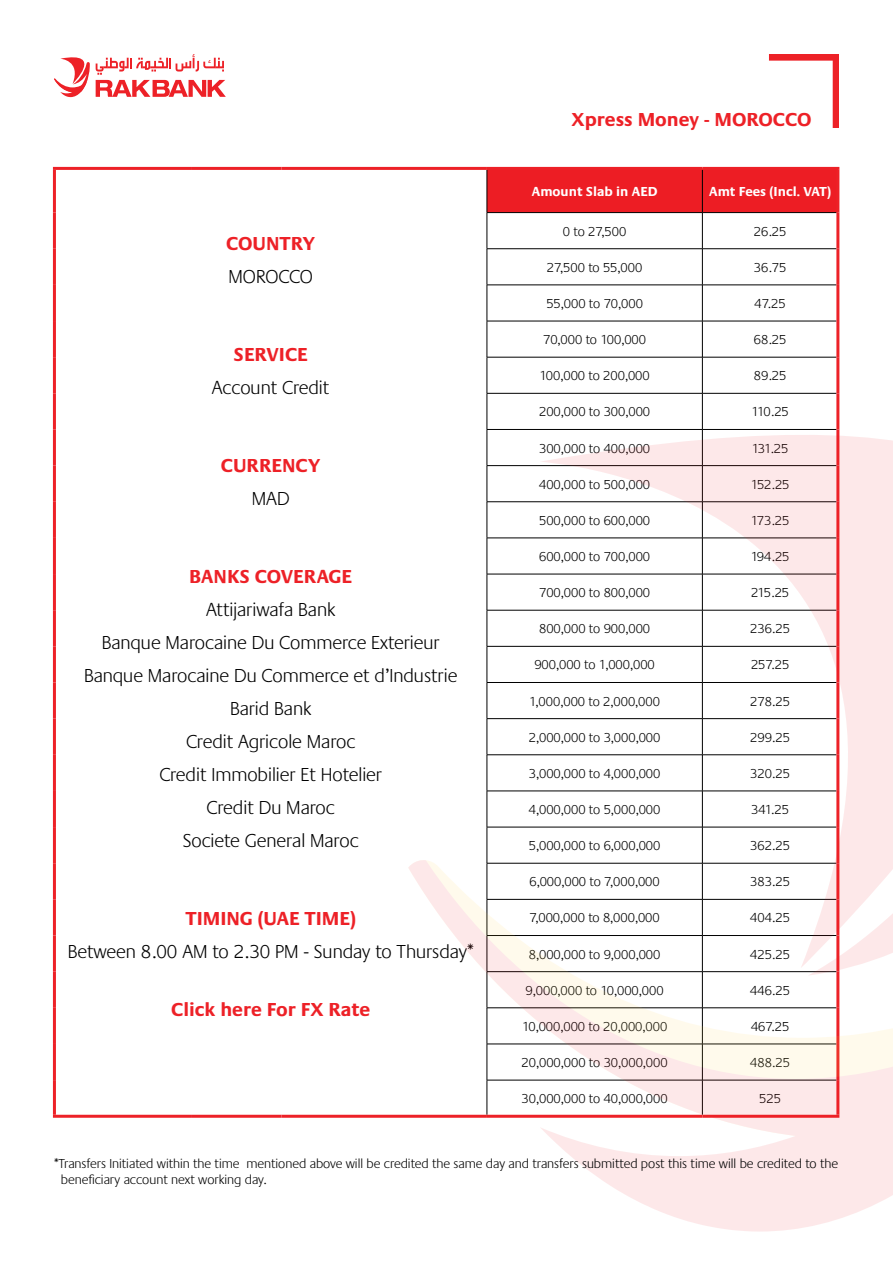
<style>
.page{position:relative;width:893px;height:1263px;background:#fff}
.page>*{position:absolute;margin:0;border:0;box-sizing:border-box;transform-origin:0 0}
.t1{font:300 19.5px/33px "Praxis";color:#000;text-align:center}
.t2{font:700 19.5px "Praxis";color:#ed2127}
.t3{font:300 13.5px/16.2px "Praxis";color:#000}
.t4{font:700 13.5px "Praxis";color:#fff}
</style>
<div class="page">
<div style="left:488px;top:170px;width:348px;height:42px;background:#ed1d24"></div>
<hr style="left:487px;top:170px;width:1px;height:42px;background:#000">
<hr style="left:702px;top:170px;width:1px;height:42px;background:#000">
<hr style="left:487px;top:212px;width:215px;height:1px;background:#000">
<hr style="left:487px;top:213px;width:1px;height:36px;background:#000">
<hr style="left:702px;top:212px;width:134px;height:1px;background:#000">
<hr style="left:702px;top:213px;width:1px;height:36px;background:#000">
<hr style="left:487px;top:248px;width:215px;height:1px;background:#000">
<hr style="left:487px;top:249px;width:1px;height:36px;background:#000">
<hr style="left:702px;top:248px;width:134px;height:1px;background:#000">
<hr style="left:702px;top:249px;width:1px;height:36px;background:#000">
<hr style="left:487px;top:285px;width:215px;height:1px;background:#000">
<hr style="left:487px;top:285px;width:1px;height:36px;background:#000">
<hr style="left:702px;top:285px;width:134px;height:1px;background:#000">
<hr style="left:702px;top:285px;width:1px;height:36px;background:#000">
<hr style="left:487px;top:321px;width:215px;height:1px;background:#000">
<hr style="left:487px;top:321px;width:1px;height:36px;background:#000">
<hr style="left:702px;top:321px;width:134px;height:1px;background:#000">
<hr style="left:702px;top:321px;width:1px;height:36px;background:#000">
<hr style="left:487px;top:357px;width:215px;height:1px;background:#000">
<hr style="left:487px;top:357px;width:1px;height:36px;background:#000">
<hr style="left:702px;top:357px;width:134px;height:1px;background:#000">
<hr style="left:702px;top:357px;width:1px;height:36px;background:#000">
<hr style="left:487px;top:393px;width:215px;height:1px;background:#000">
<hr style="left:487px;top:393px;width:1px;height:36px;background:#000">
<hr style="left:702px;top:393px;width:134px;height:1px;background:#000">
<hr style="left:702px;top:393px;width:1px;height:36px;background:#000">
<hr style="left:487px;top:429px;width:215px;height:1px;background:#000">
<hr style="left:487px;top:430px;width:1px;height:35px;background:#000">
<hr style="left:702px;top:429px;width:134px;height:1px;background:#000">
<hr style="left:702px;top:430px;width:1px;height:35px;background:#000">
<hr style="left:487px;top:465px;width:215px;height:1px;background:#000">
<hr style="left:487px;top:466px;width:1px;height:36px;background:#000">
<hr style="left:487px;top:501px;width:215px;height:1px;background:#000">
<hr style="left:487px;top:502px;width:1px;height:36px;background:#000">
<hr style="left:53px;top:167px;width:138px;height:3px;background:#ed2127">
<hr style="left:53px;top:170px;width:3px;height:43px;background:#ed2127">
<hr style="left:191px;top:167px;width:90px;height:3px;background:#ed2127">
<hr style="left:281px;top:167px;width:206px;height:3px;background:#ed2127">
<hr style="left:53px;top:213px;width:3px;height:36px;background:#ed2127">
<hr style="left:53px;top:249px;width:3px;height:36px;background:#ed2127">
<hr style="left:53px;top:285px;width:3px;height:36px;background:#ed2127">
<hr style="left:53px;top:321px;width:3px;height:36px;background:#ed2127">
<hr style="left:53px;top:357px;width:3px;height:36px;background:#ed2127">
<hr style="left:53px;top:393px;width:3px;height:36px;background:#ed2127">
<hr style="left:53px;top:429px;width:3px;height:37px;background:#ed2127">
<hr style="left:53px;top:466px;width:3px;height:36px;background:#ed2127">
<hr style="left:53px;top:502px;width:3px;height:36px;background:#ed2127">
<hr style="left:53px;top:538px;width:3px;height:36px;background:#ed2127">
<hr style="left:53px;top:574px;width:3px;height:36px;background:#ed2127">
<hr style="left:53px;top:610px;width:3px;height:36px;background:#ed2127">
<hr style="left:53px;top:646px;width:3px;height:36px;background:#ed2127">
<hr style="left:53px;top:682px;width:3px;height:37px;background:#ed2127">
<hr style="left:53px;top:719px;width:3px;height:36px;background:#ed2127">
<hr style="left:53px;top:755px;width:3px;height:36px;background:#ed2127">
<hr style="left:53px;top:791px;width:3px;height:36px;background:#ed2127">
<hr style="left:53px;top:827px;width:3px;height:36px;background:#ed2127">
<hr style="left:53px;top:863px;width:3px;height:36px;background:#ed2127">
<hr style="left:53px;top:899px;width:3px;height:36px;background:#ed2127">
<hr style="left:53px;top:935px;width:3px;height:37px;background:#ed2127">
<hr style="left:53px;top:972px;width:3px;height:36px;background:#ed2127">
<hr style="left:53px;top:1008px;width:3px;height:36px;background:#ed2127">
<hr style="left:53px;top:1044px;width:3px;height:36px;background:#ed2127">
<hr style="left:53px;top:1080px;width:3px;height:35px;background:#ed2127">
<hr style="left:487px;top:167px;width:215px;height:3px;background:#ed2127">
<hr style="left:702px;top:167px;width:137px;height:3px;background:#ed2127">
<hr style="left:836px;top:170px;width:3px;height:43px;background:#ed2127">
<hr style="left:836px;top:213px;width:3px;height:36px;background:#ed2127">
<hr style="left:836px;top:249px;width:3px;height:36px;background:#ed2127">
<hr style="left:836px;top:285px;width:3px;height:36px;background:#ed2127">
<hr style="left:836px;top:321px;width:3px;height:36px;background:#ed2127">
<hr style="left:836px;top:357px;width:3px;height:36px;background:#ed2127">
<hr style="left:836px;top:393px;width:3px;height:36px;background:#ed2127">
<hr style="left:836px;top:429px;width:3px;height:37px;background:#ed2127">
<hr style="left:53px;top:1115px;width:138px;height:3px;background:#ed2127">
<hr style="left:191px;top:1115px;width:90px;height:3px;background:#ed2127">
<hr style="left:281px;top:1115px;width:206px;height:3px;background:#ed2127">
<svg style="left:54px;top:54px;width:172px;height:43px"></svg>
<svg style="left:769px;top:54px;width:70px;height:74px"></svg>
<svg style="left:408px;top:530px;width:485px;height:701px"></svg>
<svg style="left:539px;top:433px;width:354px;height:535px"></svg>
<h1 class="t2" style="left:572px;top:109px;width:241px">Xpress Money - MOROCCO</h1>
<h1 class="t2" style="left:226px;top:233px;width:91px">COUNTRY</h1>
<h1 class="t1" style="left:229px;top:260px;width:86px">MOROCCO</h1>
<h1 class="t2" style="left:234px;top:344px;width:76px">SERVICE</h1>
<h1 class="t1" style="left:212px;top:371px;width:119px">Account Credit</h1>
<h1 class="t2" style="left:221px;top:455px;width:101px">CURRENCY</h1>
<h1 class="t1" style="left:252px;top:482px;width:39px">MAD</h1>
<h1 class="t2" style="left:189px;top:566px;width:164px">BANKS COVERAGE</h1>
<h1 class="t1" style="left:84px;top:593px;width:375px">Attijariwafa Bank<br>Banque Marocaine Du Commerce Exterieur<br>Banque Marocaine Du Commerce et ’d Industrie<br>Barid Bank<br>Credit Agricole Maroc<br>Credit Immobilier Et Hotelier<br>Credit Du Maroc<br>Societe General Maroc</h1>
<h1 class="t2" style="left:185px;top:908px;width:172px">TIMING (UAE TIME(</h1>
<h1 class="t1" style="left:68px;top:935px;width:407px">Between 8.00 AM to 2.30 PM - Sunday to Thursday*</h1>
<h1 class="t2" style="left:171px;top:999px;width:200px">Click here For FX Rate</h1>
<p class="t4" style="left:532px;top:184px;width:127px">Amount Slab in AED</p>
<p class="t4" style="left:709px;top:184px;width:123px">Amt Fees (Incl. VAT(</p>
<p class="t3" style="left:563px;top:224px;width:65px">to0 27,500</p>
<p class="t3" style="left:754px;top:224px;width:34px">26.25</p>
<p class="t3" style="left:547px;top:260px;width:97px">27,500 to 55,000</p>
<p class="t3" style="left:754px;top:260px;width:34px">36.75</p>
<p class="t3" style="left:546px;top:296px;width:98px">55,000 to 70,000</p>
<p class="t3" style="left:755px;top:296px;width:33px">47.25</p>
<p class="t3" style="left:543px;top:332px;width:105px">70,000 to 100,000</p>
<p class="t3" style="left:754px;top:332px;width:34px">68.25</p>
<p class="t3" style="left:539px;top:368px;width:112px">100,000 to 200,000</p>
<p class="t3" style="left:754px;top:368px;width:34px">89.25</p>
<p class="t3" style="left:539px;top:404px;width:113px">200,000 to 300,000</p>
<p class="t3" style="left:751px;top:404px;width:39px">110.25</p>
<p class="t3" style="left:539px;top:440px;width:113px">300,000 to 400,000</p>
<p class="t3" style="left:752px;top:440px;width:38px">131.25</p>
<p class="t3" style="left:539px;top:476px;width:113px">400,000 to 500,000</p>
<p class="t3" style="left:751px;top:476px;width:40px">152.25</p>
<p class="t3" style="left:539px;top:513px;width:113px">500,000 to 600,000</p>
<p class="t3" style="left:751px;top:513px;width:40px">173.25</p>
<p class="t3" style="left:539px;top:549px;width:113px">600,000 to 700,000</p>
<p class="t3" style="left:751px;top:549px;width:40px">194.25</p>
<p class="t3" style="left:539px;top:585px;width:113px">700,000 to 800,000</p>
<p class="t3" style="left:751px;top:585px;width:40px">215.25</p>
<p class="t3" style="left:539px;top:621px;width:113px">800,000 to 900,000</p>
<p class="t3" style="left:750px;top:621px;width:41px">236.25</p>
<p class="t3" style="left:534px;top:657px;width:122px">900,000 to 1,000,000</p>
<p class="t3" style="left:751px;top:657px;width:40px">257.25</p>
<p class="t3" style="left:529px;top:693px;width:132px">1,000,000 to 2,000,000</p>
<p class="t3" style="left:750px;top:693px;width:41px">278.25</p>
<p class="t3" style="left:529px;top:729px;width:133px">2,000,000 to 3,000,000</p>
<p class="t3" style="left:750px;top:729px;width:41px">299.25</p>
<p class="t3" style="left:529px;top:766px;width:133px">3,000,000 to 4,000,000</p>
<p class="t3" style="left:750px;top:766px;width:41px">320.25</p>
<p class="t3" style="left:529px;top:802px;width:133px">4,000,000 to 5,000,000</p>
<p class="t3" style="left:751px;top:802px;width:39px">341.25</p>
<p class="t3" style="left:529px;top:838px;width:133px">5,000,000 to 6,000,000</p>
<p class="t3" style="left:750px;top:838px;width:41px">362.25</p>
<p class="t3" style="left:529px;top:874px;width:132px">6,000,000 to 7,000,000</p>
<p class="t3" style="left:750px;top:874px;width:41px">383.25</p>
<p class="t3" style="left:529px;top:910px;width:132px">7,000,000 to 8,000,000</p>
<p class="t3" style="left:750px;top:910px;width:41px">404.25</p>
<p class="t3" style="left:529px;top:946px;width:133px">8,000,000 to 9,000,000</p>
<p class="t3" style="left:750px;top:946px;width:41px">425.25</p>
<p class="t3" style="left:526px;top:982px;width:140px">9,000,000 to 10,000,000</p>
<p class="t3" style="left:750px;top:982px;width:41px">446.25</p>
<p class="t3" style="left:522px;top:1019px;width:147px">10,000,000 to 20,000,000</p>
<p class="t3" style="left:751px;top:1019px;width:40px">467.25</p>
<p class="t3" style="left:522px;top:1055px;width:148px">20,000,000 to 30,000,000</p>
<p class="t3" style="left:750px;top:1055px;width:41px">488.25</p>
<p class="t3" style="left:522px;top:1091px;width:148px">30,000,000 to 40,000,000</p>
<p class="t3" style="left:759px;top:1091px;width:23px">525</p>
<p class="t3" style="left:61px;top:1155px;width:207px;text-indent:-7px">*Transfers Initiated within the time beneficiary account next working day.</p>
<p class="t3" style="left:246px;top:1155px;width:593px">mentioned above will be credited the same day and transfers submitted post this time will be credited to the</p>
</div>
